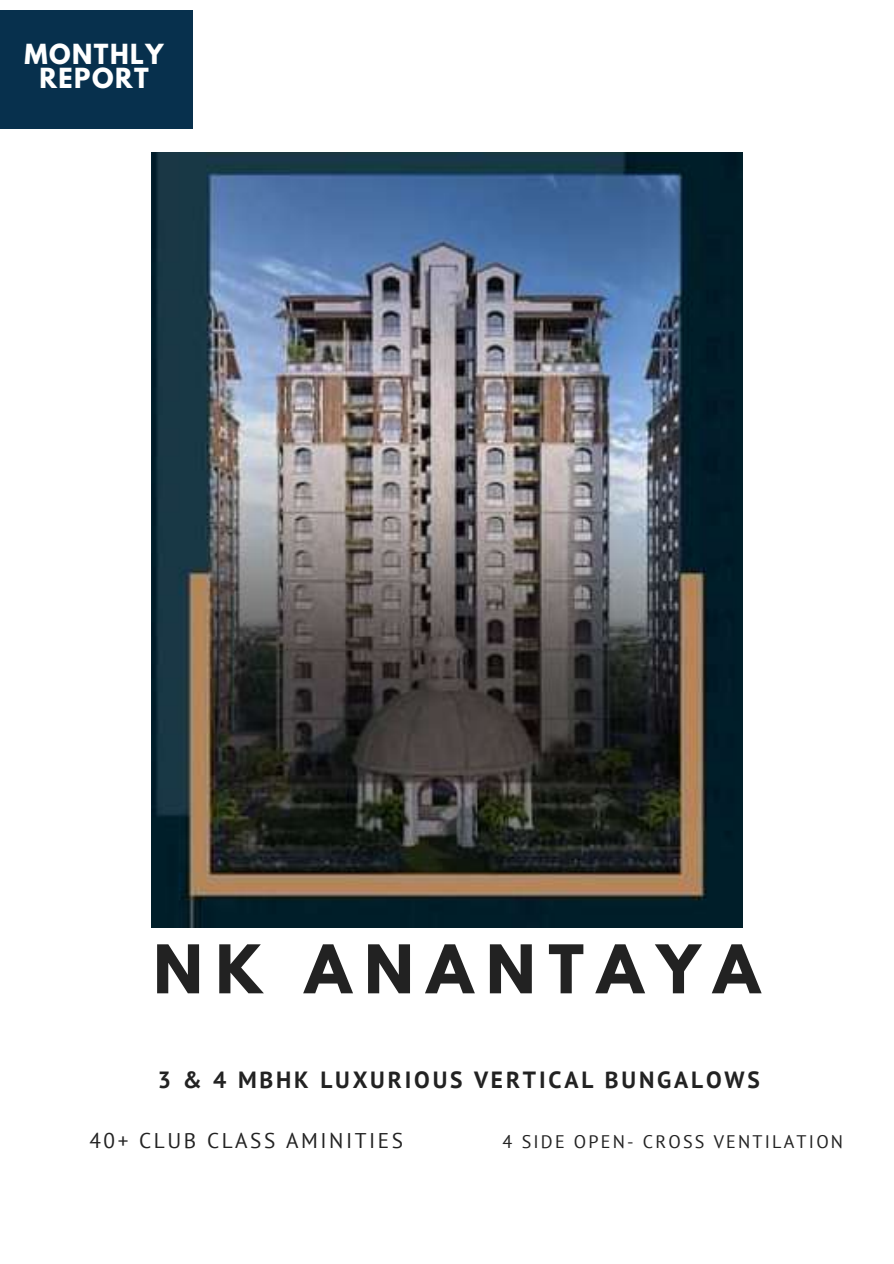
<style>
.page{position:relative;width:894px;height:1264px;background:#fff}
.page>*{position:absolute;margin:0;border:0;box-sizing:border-box;transform-origin:0 0}
.t1{font:700 59.4px "League Spartan";letter-spacing:.22em;color:#222}
.t2{font:700 24.6px/24.5px "League Spartan";letter-spacing:.06em;color:#fff;text-align:center}
.t3{font:700 23.4px "PT Sans";letter-spacing:.12em;color:#222}
.t4{font:21.3px "PT Sans";letter-spacing:.12em;color:#222}
.t5{font:18.15px "PT Sans";letter-spacing:.12em;color:#222}
</style>
<div class="page">
<img style="left:152px;top:152px;width:590px;height:775px">
<div style="left:0;top:11px;width:193px;height:118px;background:#07304d"></div>
<p class="t2" style="left:24px;top:45px;width:141px">MONTHLY<br>REPORT</p>
<h1 class="t1" style="left:153px;top:939px;width:607px">NK ANANTAYA</h1>
<p class="t3" style="left:158px;top:1063px;width:603px">3 &amp; 4 MBHK LUXURIOUS VERTICAL BUNGALOWS</p>
<p class="t4" style="left:89px;top:1126px;width:315px">40+ CLUB CLASS AMINITIES</p>
<p class="t5" style="left:502px;top:1129px;width:342px">4 SIDE OPEN- CROSS VENTILATION</p>
</div>
